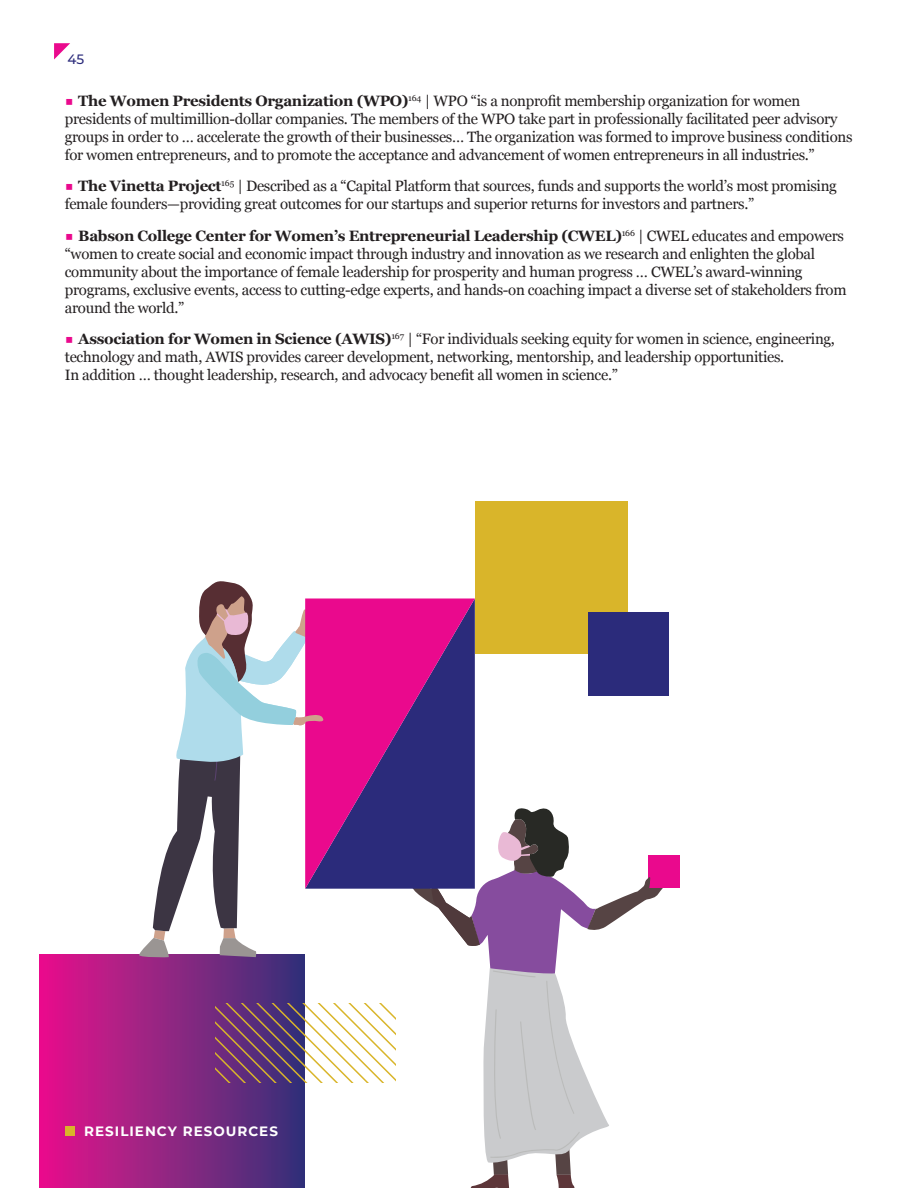
<style>
.page{position:relative;width:918px;height:1188px;background:#fff}
.page>*{position:absolute;margin:0;border:0;box-sizing:border-box;transform-origin:0 0}
.t1{font:15px/18px "Georgia";letter-spacing:-.02em;color:#231f20}
.t2{font:700 13.5px "Montserrat";letter-spacing:.075em;color:#fff}
.t3{font:500 13.5px "Montserrat";color:#2b2b7b}
.s1{font-family:"Montserrat";color:#ea098d}
.s2{font-weight:700}
</style>
<div class="page">
<svg style="left:54px;top:43px;width:16px;height:17px"></svg>
<div style="left:39px;top:955px;width:265px;height:233px;background:linear-gradient(to right,#e8128b,#353478)"></div>
<svg style="left:215px;top:1004px;width:181px;height:79px"></svg>
<svg style="left:327px;top:599px;width:148px;height:290px;background:#8a1a84"></svg>
<svg style="left:138px;top:581px;width:189px;height:377px"></svg>
<div style="left:475px;top:501px;width:153px;height:153px;background:#d9b52a"></div>
<div style="left:588px;top:612px;width:81px;height:84px;background:#2b2b7b"></div>
<div style="left:649px;top:855px;width:31px;height:33px;background:#ea098d"></div>
<svg style="left:408px;top:805px;width:255px;height:383px"></svg>
<div style="left:65px;top:1127px;width:9px;height:9px;background:#d9b52a"></div>
<p class="t3" style="left:68px;top:50px;width:18px">45</p>
<p class="t1" style="left:65px;top:91px;width:789px"><span class="s1">■</span> <span class="s2">The Women Presidents Organization (WPO)</span><sup>164</sup> | WPO “is a nonprofit membership organization for women presidents of multimillion-dollar companies. The members of the WPO take part in professionally facilitated peer advisory groups in order to … accelerate the growth of their businesses… The organization was formed to improve business conditions for women entrepreneurs, and to promote the acceptance and advancement of women entrepreneurs in all industries.”</p>
<p class="t1" style="left:65px;top:177px;width:774px"><span class="s1">■</span> <span class="s2">The Vinetta Project</span><sup>165</sup> | Described as a “Capital Platform that sources, funds and supports the world’s most promising female founders—providing great outcomes for our startups and superior returns for investors and partners.”</p>
<p class="t1" style="left:65px;top:226px;width:783px"><span class="s1">■</span> <span class="s2">Babson College Center for Women’s Entrepreneurial Leadership (CWEL)</span><sup>166</sup> | CWEL educates and empowers “women to create social and economic impact through industry and innovation as we research and enlighten the global community about the importance of female leadership for prosperity and human progress … CWEL’s award-winning programs, exclusive events, access to cutting-edge experts, and hands-on coaching impact a diverse set of stakeholders from around the world.”</p>
<p class="t1" style="left:65px;top:330px;width:772px"><span class="s1">■</span> <span class="s2">Association for Women in Science (AWIS)</span><sup>167</sup> | “For individuals seeking equity for women in science, engineering, technology and math, AWIS provides career development, networking, mentorship, and leadership opportunities.<br>In addition … thought leadership, research, and advocacy benefit all women in science.”</p>
<p class="t2" style="left:84px;top:1122px;width:195px">RESILIENCY RESOURCES</p>
</div>
